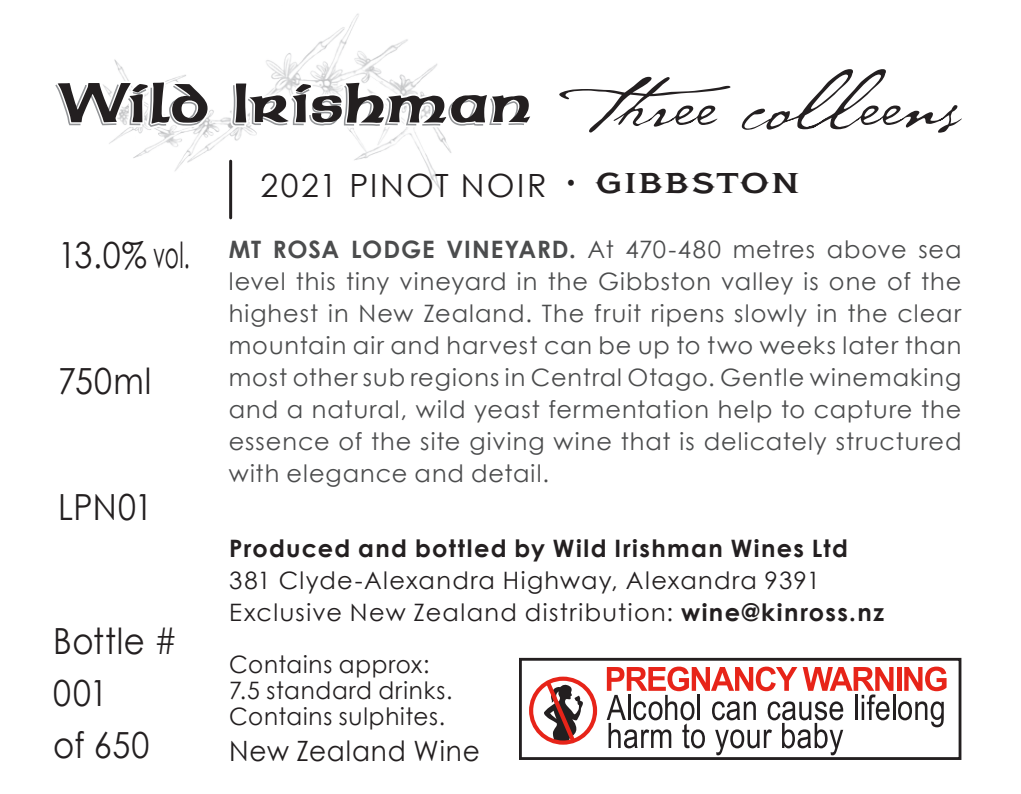
<style>
.page{position:relative;width:1021px;height:794px;background:#fff}
.page>*{position:absolute;margin:0;border:0;box-sizing:border-box;transform-origin:0 0}
.t1{font:36px/52px "Century Gothic";letter-spacing:.02em;color:#231f20;scale:.9 1}
.t2{font:32px "Century Gothic";letter-spacing:.075em;color:#231f20}
.t3{font:28px "Century Gothic";letter-spacing:.035em;color:#231f20;scale:.94 1}
.t4{font:24px/32px "Century Gothic";letter-spacing:.04em;color:#4b4c4d;text-align:justify}
.t5{font:24px/32px "Century Gothic";letter-spacing:.04em;color:#231f20}
.t6{font:24px/26px "Century Gothic";letter-spacing:.04em;color:#231f20;scale:.96 1}
.t7{font:700 24px "Century Gothic";letter-spacing:.055em;color:#231f20}
.s1{font-family:"Diego";font-weight:700;font-size:28px}
.s2{font-weight:700}
</style>
<div class="page">
<img style="left:109px;top:13px;width:343px;height:193px">
<hr style="left:229px;top:161px;width:3px;height:57px;background:#231f20">
<svg style="left:559px;top:69px;width:403px;height:64px"></svg>
<svg style="left:55px;top:80px;width:475px;height:49px"></svg>
<div style="left:519px;top:658px;width:442px;height:102px;border:3px solid #231f20"></div>
<svg style="left:606px;top:666px;width:340px;height:89px"></svg>
<svg style="left:529px;top:676px;width:68px;height:68px"></svg>
<h1 class="t1" style="left:58px;top:227px;width:148px">13.0% vol.</h1>
<h1 class="t1" style="left:58px;top:353px;width:105px">750ml</h1>
<h1 class="t1" style="left:58px;top:479px;width:107px">LPN01</h1>
<h1 class="t1" style="left:53px;top:613px;width:139px">Bottle #<br>001<br>of 650</h1>
<h2 class="t2" style="left:260px;top:164px;width:540px">2021 PINOT NOIR <sup>.</sup> <span class="s1">GIBBSTON</span></h2>
<p class="t4" style="left:229px;top:233px;width:734px"><span class="s2">MT ROSA LODGE VINEYARD.</span> At 470-480 metres above sea level this tiny vineyard in the Gibbston valley is one of the highest in New Zealand. The fruit ripens slowly in the clear mountain air and harvest can be up to two weeks later than most other sub regions in Central Otago. Gentle winemaking and a natural, wild yeast fermentation help to capture the essence of the site giving wine that is delicately structured with elegance and detail.</p>
<p class="t7" style="left:229px;top:532px;width:620px">Produced and bottled by Wild Irishman Wines Ltd</p>
<p class="t5" style="left:229px;top:563px;width:656px">381 Clyde-Alexandra Highway, Alexandra 9391<br>Exclusive New Zealand distribution: <span class="s2">wine@kinross.nz</span></p>
<p class="t6" style="left:229px;top:650px;width:234px">Contains approx:<br>7.5 standard drinks.<br>Contains sulphites.</p>
<p class="t3" style="left:229px;top:732px;width:268px">New Zealand Wine</p>
</div>
